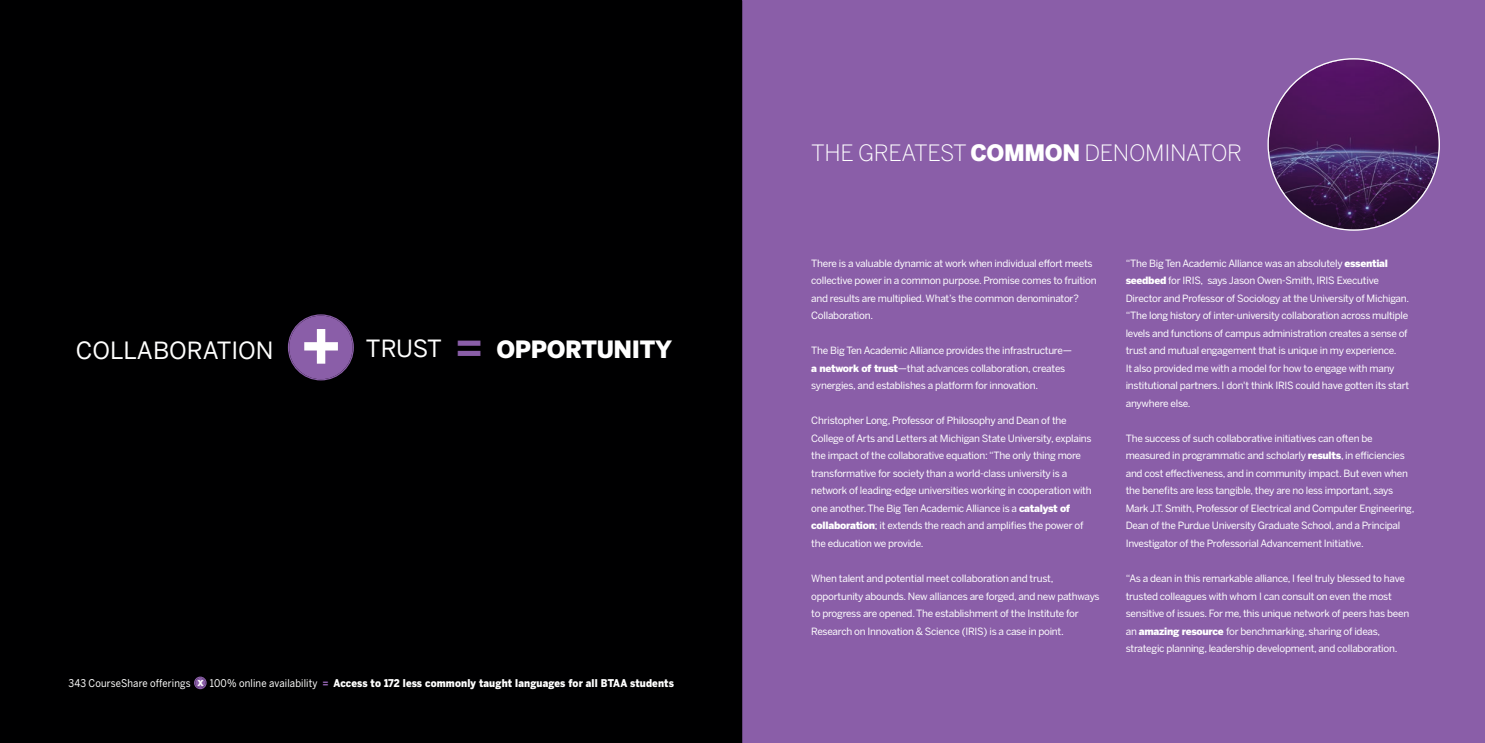
<style>
.page{position:relative;width:1485px;height:743px;background:#fff}
.page>*{position:absolute;margin:0;border:0;box-sizing:border-box;transform-origin:0 0}
.t1{font:700 65.75px "Benton Sans";color:#fff}
.t2{font:900 23.62px "Benton Sans";letter-spacing:-.015em;color:#fff}
.t3{font:23.62px "Benton Sans";color:#fff}
.t4{font:300 22.5px "Benton Sans";letter-spacing:-.015em;color:#fff}
.t5{font:700 11.25px "Benton Sans";color:#fff}
.t6{font:900 10.62px "Benton Sans";letter-spacing:.015em;color:#fff;scale:.9 1}
.t7{font:10.62px "Benton Sans";letter-spacing:.015em;color:#fff;scale:.9 1}
.t8{font:10px/17.5px "Benton Sans";letter-spacing:-.025em;color:#fff}
.s1{font-weight:400}
.s2{font-weight:700;font-size:44.75px;color:#8a5ea8}
.s3{color:#8a5ea8}
.s4{font-weight:900}
</style>
<div class="page">
<div style="left:0;top:0;width:742px;height:742px;background:#000001"></div>
<div style="left:742px;top:0;width:743px;height:742px;background:#8a5ea8"></div>
<svg style="left:288px;top:314px;width:66px;height:66px"></svg>
<svg style="left:194px;top:676px;width:13px;height:13px"></svg>
<svg style="left:1268px;top:58px;width:172px;height:173px"></svg>
<p class="t3" style="left:76px;top:336px;width:199px">COLLABORATION</p>
<p class="t1" style="left:300px;top:297px;width:44px">+</p>
<p class="t2" style="left:366px;top:332px;width:308px"><span class="s1">TRUST</span> <span class="s2">=</span> OPPORTUNITY</p>
<p class="t7" style="left:69px;top:676px;width:137px">343 CourseShare offerings</p>
<p class="t5" style="left:198px;top:673px;width:8px">x</p>
<p class="t6" style="left:210px;top:674px;width:517px"><span class="s1">100% online availability</span> <span class="s3">=</span> Access to 172 less commonly taught languages for all BTAA students</p>
<h2 class="t4" style="left:811px;top:139px;width:432px">THE GREATEST <span class="s4">COMMON</span> DENOMINATOR</h2>
<p class="t8" style="left:811px;top:254px;width:287px">There is a valuable dynamic at work when individual effort meets collective power in a common purpose. Promise comes to fruition and results are multiplied. What’s the common denominator?<br>Collaboration.</p>
<p class="t8" style="left:811px;top:342px;width:262px">The Big Ten Academic Alliance provides the infrastructure— <span class="s4">a network of trust</span>—that advances collaboration, creates synergies, and establishes a platform for innovation.</p>
<p class="t8" style="left:811px;top:412px;width:282px">Christopher Long, Professor of Philosophy and Dean of the College of Arts and Letters at Michigan State University, explains the impact of the collaborative equation: “The only thing more transformative for society than a world-class university is a network of leading-edge universities working in cooperation with one another.The Big Ten Academic Alliance is a <span class="s4">catalyst of collaboration</span>; it extends the reach and amplifies the power of the education we provide.</p>
<p class="t8" style="left:811px;top:569px;width:290px">When talent and potential meet collaboration and trust, opportunity abounds. New alliances are forged, and new pathways to progress are opened. The establishment of the Institute for Research on Innovation &amp; Science (IRIS) is a case in point.</p>
<p class="t8" style="left:1126px;top:254px;width:285px">“The Big Ten Academic Alliance was an absolutely <span class="s4">essential seedbed</span> for IRIS, says Jason Owen-Smith, IRIS Executive Director and Professor of Sociology at the University of Michigan. “The long history of inter-university collaboration across multiple levels and functions of campus administration creates a sense of trust and mutual engagement that is unique in my experience.<br>It also provided me with a model for how to engage with many institutional partners. I don't think IRIS could have gotten its start anywhere else.</p>
<p class="t8" style="left:1126px;top:429px;width:290px">The success of such collaborative initiatives can often be measured in programmatic and scholarly <span class="s4">results</span>, in efficiencies and cost effectiveness, and in community impact. But even when the benefits are less tangible, they are no less important, says Mark J.T. Smith, Professor of Electrical and Computer Engineering, Dean of the Purdue University Graduate School, and a Principal Investigator of the Professorial Advancement Initiative.</p>
<p class="t8" style="left:1126px;top:569px;width:285px">“As a dean in this remarkable alliance, I feel truly blessed to have trusted colleagues with whom I can consult on even the most sensitive of issues. For me, this unique network of peers has been an <span class="s4">amazing resource</span> for benchmarking, sharing of ideas, strategic planning, leadership development, and collaboration.</p>
</div>
